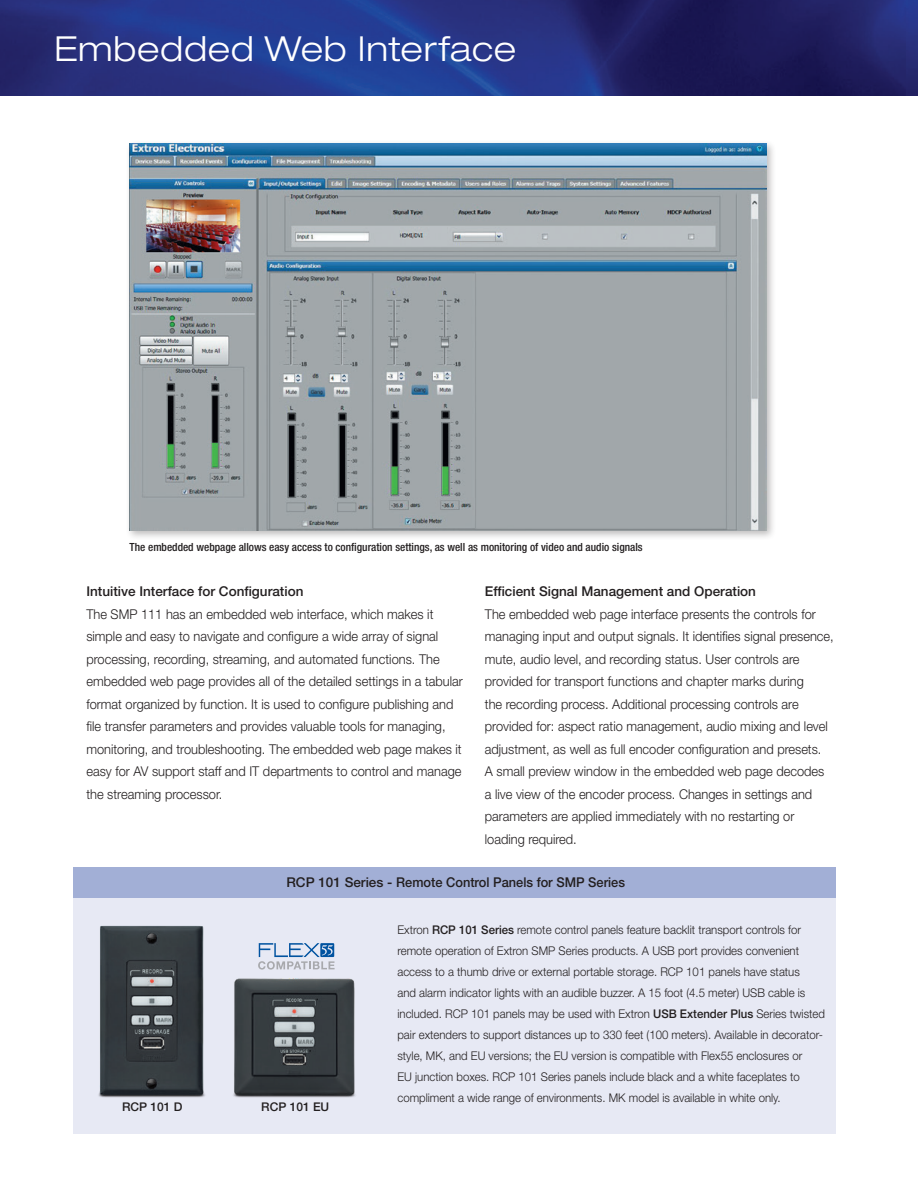
<style>
.page{position:relative;width:918px;height:1188px;background:#fff}
.page>*{position:absolute;margin:0;border:0;box-sizing:border-box;transform-origin:0 0}
.header_main{font:300 expanded 34.5px "Helvetica Neue LT Std";letter-spacing:.02em;color:#fff}
.bodycopy_desc_left_j{font:300 13.5px/22.5px "Helvetica Neue LT Std";color:#231f20;scale:.95 1}
.bodycopy_subhead{font:500 13.5px "Helvetica Neue LT Std";color:#231f20}
.bodycopy_desc_left_j-2{font:300 12px/21px "Helvetica Neue LT Std";color:#231f20;scale:.95 1}
.sidebar_subhead{font:500 12px "Helvetica Neue LT Std";color:#231f20}
.t1{font:500 condensed 11.25px "Helvetica Neue LT Std";color:#231f20}
.s1{font-weight:500}
</style>
<div class="page">
<img style="left:0;top:0;width:906px;height:95px">
<img style="left:906px;top:0;width:12px;height:95px">
<div style="left:125px;top:139px;width:651px;height:402px;background:#231f20;opacity:.3"></div>
<img style="left:130px;top:143px;width:636px;height:387px">
<div style="left:73px;top:867px;width:763px;height:266px;background:#e7e9f4"></div>
<img style="left:98px;top:925px;width:257px;height:173px">
<svg style="left:258px;top:943px;width:77px;height:27px"></svg>
<div style="left:73px;top:867px;width:763px;height:30px;background:#a2afd6"></div>
<p class="header_main" style="left:54px;top:28px;width:464px">Embedded Web Interface</p>
<p class="t1" style="left:130px;top:540px;width:515px">The embedded webpage allows easy access to configuration settings, as well as monitoring of video and audio signals</p>
<p class="bodycopy_subhead" style="left:86px;top:584px;width:219px">Intuitive Interface for Configuration</p>
<p class="bodycopy_desc_left_j" style="left:86px;top:603px;width:398px">The SMP 111 has an embedded web interface, which makes it simple and easy to navigate and configure a wide array of signal processing, recording, streaming, and automated functions. The embedded web page provides all of the detailed settings in a tabular format organized by function. It is used to configure publishing and file transfer parameters and provides valuable tools for managing, monitoring, and troubleshooting. The embedded web page makes it easy for AV support staff and IT departments to control and manage the streaming processor.</p>
<p class="bodycopy_subhead" style="left:485px;top:584px;width:273px">Efficient Signal Management and Operation</p>
<p class="bodycopy_desc_left_j" style="left:485px;top:603px;width:369px">The embedded web page interface presents the controls for managing input and output signals. It identifies signal presence, mute, audio level, and recording status. User controls are provided for transport functions and chapter marks during<br>the recording process. Additional processing controls are provided for: aspect ratio management, audio mixing and level adjustment, as well as full encoder configuration and presets.<br>A small preview window in the embedded web page decodes a live view of the encoder process. Changes in settings and parameters are applied immediately with no restarting or loading required.</p>
<p class="bodycopy_subhead" style="left:286px;top:874px;width:340px">RCP 101 Series - Remote Control Panels for SMP Series</p>
<p class="sidebar_subhead" style="left:122px;top:1100px;width:62px">RCP 101 D</p>
<p class="sidebar_subhead" style="left:261px;top:1100px;width:70px">RCP 101 EU</p>
<p class="bodycopy_desc_left_j-2" style="left:397px;top:919px;width:452px">Extron <span class="s1">RCP 101 Series</span> remote control panels feature backlit transport controls for remote operation of Extron SMP Series products. A USB port provides convenient access to a thumb drive or external portable storage. RCP 101 panels have status<br>and alarm indicator lights with an audible buzzer. A 15 foot (4.5 meter) USB cable is included. RCP 101 panels may be used with Extron <span class="s1">USB Extender Plus</span> Series twisted pair extenders to support distances up to 330 feet (100 meters). Available in decorator&shy;style, MK, and EU versions; the EU version is compatible with Flex55 enclosures or<br>EU junction boxes. RCP 101 Series panels include black and a white faceplates to compliment a wide range of environments. MK model is available in white only.</p>
</div>
